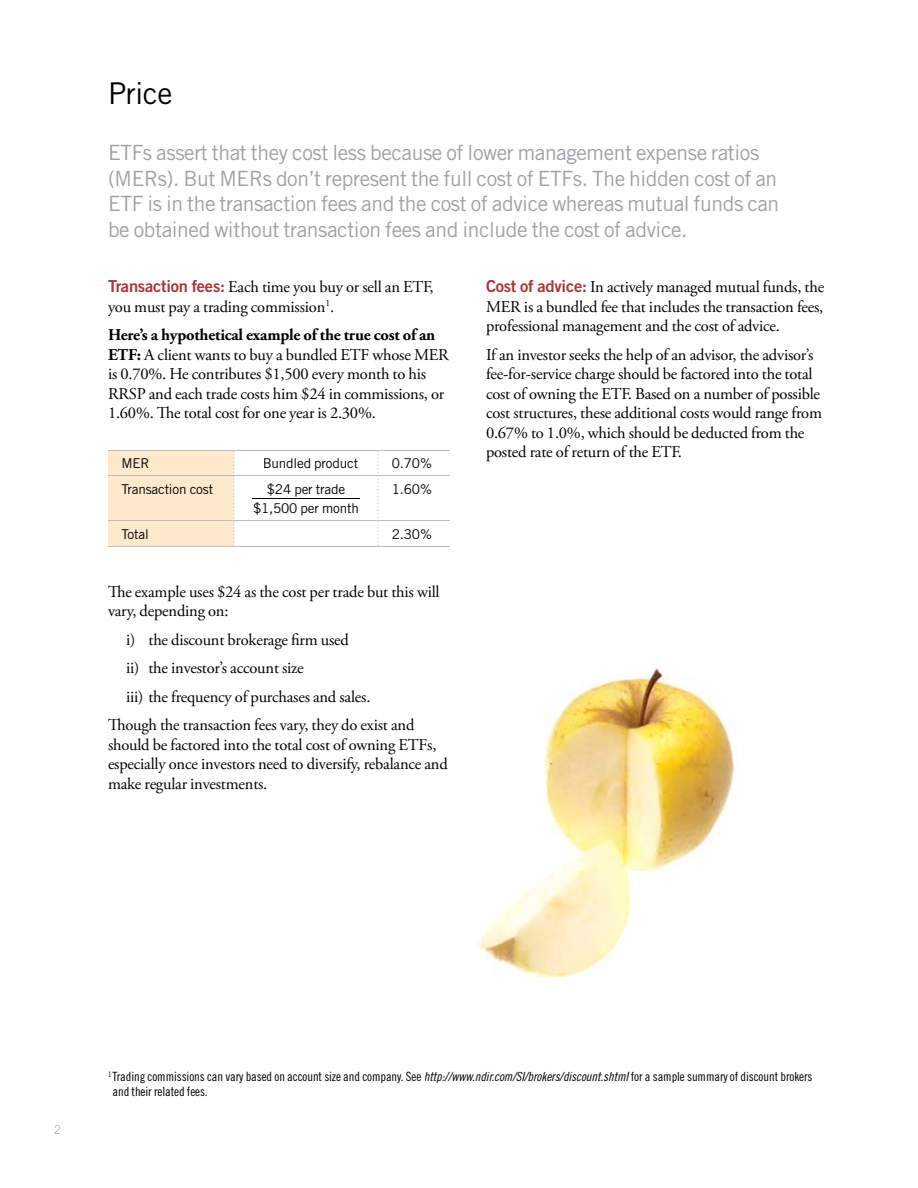
<style>
.page{position:relative;width:918px;height:1188px;background:#fff}
.page>*{position:absolute;margin:0;border:0;box-sizing:border-box;transform-origin:0 0}
.t1{font:30px "Trade Gothic";letter-spacing:-.02em;color:#000}
.t2{font:21px/25.5px "Trade Gothic";letter-spacing:-.02em;color:#a1a0a4}
.t3{font:16.5px/19.5px "Adobe Garamond Pro";letter-spacing:-.015em;color:#000}
.t4{font:13.5px/19.5px "Trade Gothic";letter-spacing:-.015em;color:#000;text-align:center}
.t5{font:12.75px/15px "Trade Gothic Cond Eighteen";letter-spacing:-.005em;color:#000}
.t6{font:300 12px "Trade Gothic";color:#a1a0a4}
.s1{font-family:"Trade Gothic Bold Two";color:#ab3639}
.s2{font-weight:700}
.s3{font-family:"Trade Gothic Cond Eighteen Obl"}
</style>
<div class="page">
<img style="left:477px;top:668px;width:259px;height:310px">
<hr style="left:234px;top:450px;width:144px;height:1px;background:#bcbdc0">
<hr style="left:378px;top:450px;width:72px;height:1px;background:#bcbdc0">
<hr style="left:235px;top:475px;width:142px;height:1px;background:#bcbdc0">
<hr style="left:379px;top:475px;width:71px;height:1px;background:#bcbdc0">
<hr style="left:235px;top:520px;width:142px;height:1px;background:#bcbdc0">
<hr style="left:379px;top:520px;width:71px;height:1px;background:#bcbdc0">
<hr style="left:108px;top:546px;width:126px;height:1px;background:#bcbdc0">
<hr style="left:234px;top:546px;width:144px;height:1px;background:#bcbdc0">
<hr style="left:378px;top:546px;width:72px;height:1px;background:#bcbdc0">
<svg style="left:377px;top:451px;width:2px;height:95px"></svg>
<div style="left:108px;top:450px;width:127px;height:96px;background:#ffe9cd"></div>
<div style="left:123px;top:459px;width:25px;height:9px;background:#ffe9cd"></div>
<div style="left:122px;top:484px;width:91px;height:10px;background:#ffe9cd"></div>
<hr style="left:252px;top:498px;width:108px;height:1px;background:#000">
<div style="left:122px;top:529px;width:25px;height:10px;background:#ffe9cd"></div>
<h1 class="t1" style="left:108px;top:75px;width:66px">Price</h1>
<p class="t2" style="left:108px;top:140px;width:673px">ETFs assert that they cost less because of lower management expense ratios (MERs). But MERs don’t represent the full cost of ETFs. The hidden cost of an ETF is in the transaction fees and the cost of advice whereas mutual funds can be obtained without transaction fees and include the cost of advice.</p>
<p class="t3" style="left:108px;top:278px;width:327px"><span class="s1">Transaction fees:</span> Each time you buy or sell an ETF, you must pay a trading commission<sup>1</sup>.</p>
<p class="t3" style="left:108px;top:326px;width:342px"><span class="s2">Here’s a hypothetical example of the true cost of an ETF:</span> A client wants to buy a bundled ETF whose MER is 0.70%. He contributes $1,500 every month to his RRSP and each trade costs him $24 in commissions, or 1.60%. e total cost for one year is 2.30%.</p>
<p class="t4" style="left:122px;top:454px;width:30px">MER</p>
<p class="t4" style="left:263px;top:454px;width:97px">Bundled product</p>
<p class="t4" style="left:392px;top:454px;width:42px">0.70%</p>
<p class="t4" style="left:122px;top:479px;width:93px">Transaction cost</p>
<p class="t4" style="left:253px;top:479px;width:107px">$24 per trade $1,500 per month</p>
<p class="t4" style="left:392px;top:479px;width:42px">1.60%</p>
<p class="t4" style="left:122px;top:524px;width:29px">Total</p>
<p class="t4" style="left:392px;top:524px;width:42px">2.30%</p>
<p class="t3" style="left:108px;top:583px;width:333px;text-indent:17px">e example uses $24 as the cost per trade but this will vary, depending on:</p>
<p class="t3" style="left:125px;top:626px;width:291px;line-height:28.5px">i) the discount brokerage firm used<br>ii) the investor’s account size<br>iii) the frequency of purchases and sales.<br>ough the transaction fees vary, they do exist and</p>
<p class="t3" style="left:108px;top:736px;width:341px">should be factored into the total cost of owning ETFs, especially once investors need to diversify, rebalance and make regular investments.</p>
<p class="t3" style="left:486px;top:278px;width:340px;text-align:justify"><span class="s1">Cost of advice:</span> In actively managed mutual funds, the MER is a bundled fee that includes the transaction fees, professional management and the cost of advice.</p>
<p class="t3" style="left:486px;top:345px;width:338px">If an investor seeks the help of an advisor, the advisor’s fee-for-service charge should be factored into the total cost of owning the ETF. Based on a number of possible cost structures, these additional costs would range from 0.67% to 1.0%, which should be deducted from the posted rate of return of the ETF.</p>
<p class="t6" style="left:54px;top:1123px;width:8px">2</p>
<p class="t5" style="left:113px;top:1069px;width:701px;text-indent:-5px"><sup>1</sup> Trading commissions can vary based on account size and company. See <span class="s3">http://www.ndir.com/SI/brokers/discount.shtml</span> for a sample summary of discount brokers and their related fees.</p>
</div>
